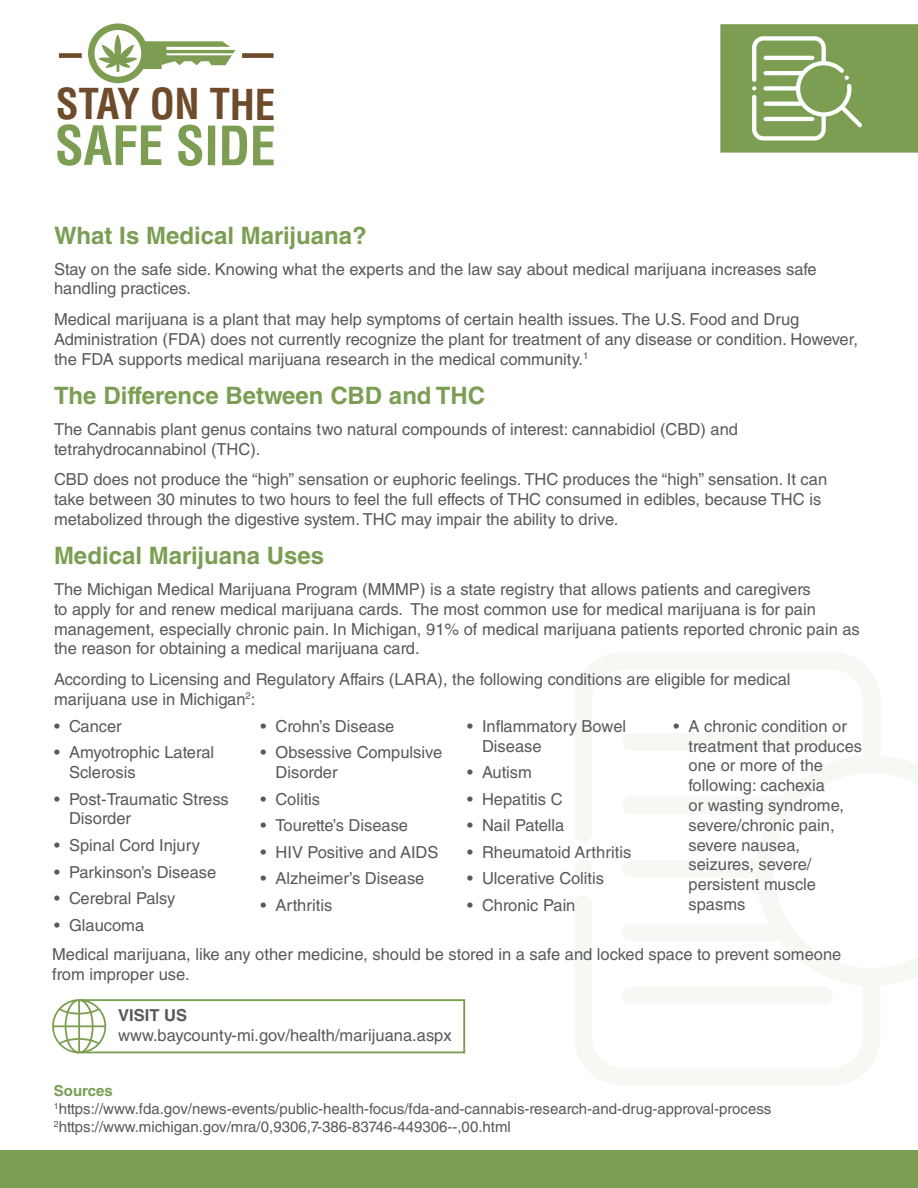
<style>
.page{position:relative;width:918px;height:1188px;background:#fff}
.page>*{position:absolute;margin:0;border:0;box-sizing:border-box;transform-origin:0 0}
.t1{font:700 condensed 52.2px "Context Condensed S Si";letter-spacing:-.01em;color:#7c9d52}
.t2{font:700 condensed 41.1px "Context Condensed S Si";letter-spacing:-.01em;color:#6d4b2b}
.t3{font:700 24px "Helvetica LT Std";color:#7b9e53}
.t4{font:16.5px/19.8px "Helvetica LT Std";color:#565a5a}
.t5{font:15px "Helvetica LT Std";color:#565a5a}
.t6{font:700 15px "Helvetica LT Std";color:#7b9e53}
.s1{font-weight:700}
</style>
<div class="page">
<svg style="left:575px;top:653px;width:343px;height:432px"></svg>
<div style="left:574px;top:860px;width:18px;height:18px;background:#f6f8f3;border-radius:50%"></div>
<svg style="left:88px;top:23px;width:147px;height:60px"></svg>
<div style="left:59px;top:53px;width:23px;height:5px;background:#6d4b2b"></div>
<div style="left:242px;top:53px;width:32px;height:5px;background:#6d4b2b"></div>
<div style="left:1px;top:1150px;width:917px;height:37px;background:#7b9e53"></div>
<svg style="left:720px;top:24px;width:198px;height:129px;background:#8aa967"></svg>
<svg style="left:52px;top:999px;width:414px;height:55px"></svg>
<p class="t2" style="left:56px;top:79px;width:221px">STAY ON THE</p>
<p class="t1" style="left:55px;top:114px;width:223px">SAFE SIDE</p>
<p class="t3" style="left:54px;top:221px;width:314px">What Is Medical Marijuana?</p>
<p class="t4" style="left:54px;top:259px;width:764px">Stay on the safe side. Knowing what the experts and the law say about medical marijuana increases safe handling practices.</p>
<p class="t4" style="left:54px;top:309px;width:806px">Medical marijuana is a plant that may help symptoms of certain health issues. The U.S. Food and Drug<br>Administration (FDA) does not currently recognize the plant for treatment of any disease or condition. However, the FDA supports medical marijuana research in the medical community.<sup>1</sup></p>
<p class="t3" style="left:54px;top:381px;width:433px">The Difference Between CBD and THC</p>
<p class="t4" style="left:54px;top:419px;width:686px">The Cannabis plant genus contains two natural compounds of interest: cannabidiol (CBD) and tetrahydrocannabinol (THC).</p>
<p class="t4" style="left:54px;top:470px;width:775px">CBD does not produce the “high” sensation or euphoric feelings. THC produces the “high” sensation. It can take between 30 minutes to two hours to feel the full effects of THC consumed in edibles, because THC is metabolized through the digestive system. THC may impair the ability to drive.</p>
<p class="t3" style="left:54px;top:541px;width:272px">Medical Marijuana Uses</p>
<p class="t4" style="left:54px;top:579px;width:807px">The Michigan Medical Marijuana Program (MMMP) is a state registry that allows patients and caregivers<br>to apply for and renew medical marijuana cards. The most common use for medical marijuana is for pain management, especially chronic pain. In Michigan, 91% of medical marijuana patients reported chronic pain as the reason for obtaining a medical marijuana card.</p>
<p class="t4" style="left:54px;top:669px;width:738px">According to Licensing and Regulatory Affairs (LARA), the following conditions are eligible for medical marijuana use in Michigan<sup>2</sup>:</p>
<p class="t4" style="left:54px;top:716px;width:69px">• Cancer</p>
<p class="t4" style="left:69px;top:743px;width:147px;text-indent:-15px">• Amyotrophic Lateral<br>Sclerosis</p>
<p class="t4" style="left:69px;top:789px;width:161px;text-indent:-15px">• Post-Traumatic Stress<br>Disorder</p>
<p class="t4" style="left:54px;top:835px;width:148px">• Spinal Cord Injury</p>
<p class="t4" style="left:54px;top:862px;width:164px">• Parkinson’s Disease</p>
<p class="t4" style="left:54px;top:888px;width:123px">• Cerebral Palsy</p>
<p class="t4" style="left:54px;top:915px;width:92px">• Glaucoma</p>
<p class="t4" style="left:261px;top:716px;width:135px">• Crohn’s Disease</p>
<p class="t4" style="left:276px;top:743px;width:168px;text-indent:-15px">• Obsessive Compulsive<br>Disorder</p>
<p class="t4" style="left:261px;top:789px;width:61px">• Colitis</p>
<p class="t4" style="left:261px;top:815px;width:149px">• Tourette’s Disease</p>
<p class="t4" style="left:261px;top:842px;width:180px">• HIV Positive and AIDS</p>
<p class="t4" style="left:261px;top:869px;width:165px">• Alzheimer’s Disease</p>
<p class="t4" style="left:261px;top:895px;width:73px">• Arthritis</p>
<p class="t4" style="left:482px;top:716px;width:146px;text-indent:-15px">• Inflammatory Bowel<br>Disease</p>
<p class="t4" style="left:467px;top:762px;width:66px">• Autism</p>
<p class="t4" style="left:467px;top:789px;width:97px">• Hepatitis C</p>
<p class="t4" style="left:467px;top:815px;width:99px">• Nail Patella</p>
<p class="t4" style="left:467px;top:842px;width:166px">• Rheumatoid Arthritis</p>
<p class="t4" style="left:467px;top:869px;width:139px">• Ulcerative Colitis</p>
<p class="t4" style="left:467px;top:895px;width:110px">• Chronic Pain</p>
<p class="t4" style="left:689px;top:716px;width:175px;text-indent:-15px">• A chronic condition or treatment that produces one or more of the following: cachexia<br>or wasting syndrome, severe/chronic pain, severe nausea, seizures, severe/ persistent muscle spasms</p>
<p class="t4" style="left:52px;top:944px;width:791px">Medical marijuana, like any other medicine, should be stored in a safe and locked space to prevent someone from improper use.</p>
<p class="t4" style="left:118px;top:1005px;width:335px"><span class="s1">VISIT US </span>www.baycounty-mi.gov/health/marijuana.aspx</p>
<p class="t6" style="left:54px;top:1082px;width:60px">Sources</p>
<p class="t5" style="left:54px;top:1100px;width:719px"><sup>1</sup>https://www.fda.gov/news-events/public-health-focus/fda-and-cannabis-research-and-drug-approval-process</p>
<p class="t5" style="left:54px;top:1118px;width:458px"><sup>2</sup>https://www.michigan.gov/mra/0,9306,7-386-83746-449306--,00.html</p>
</div>
